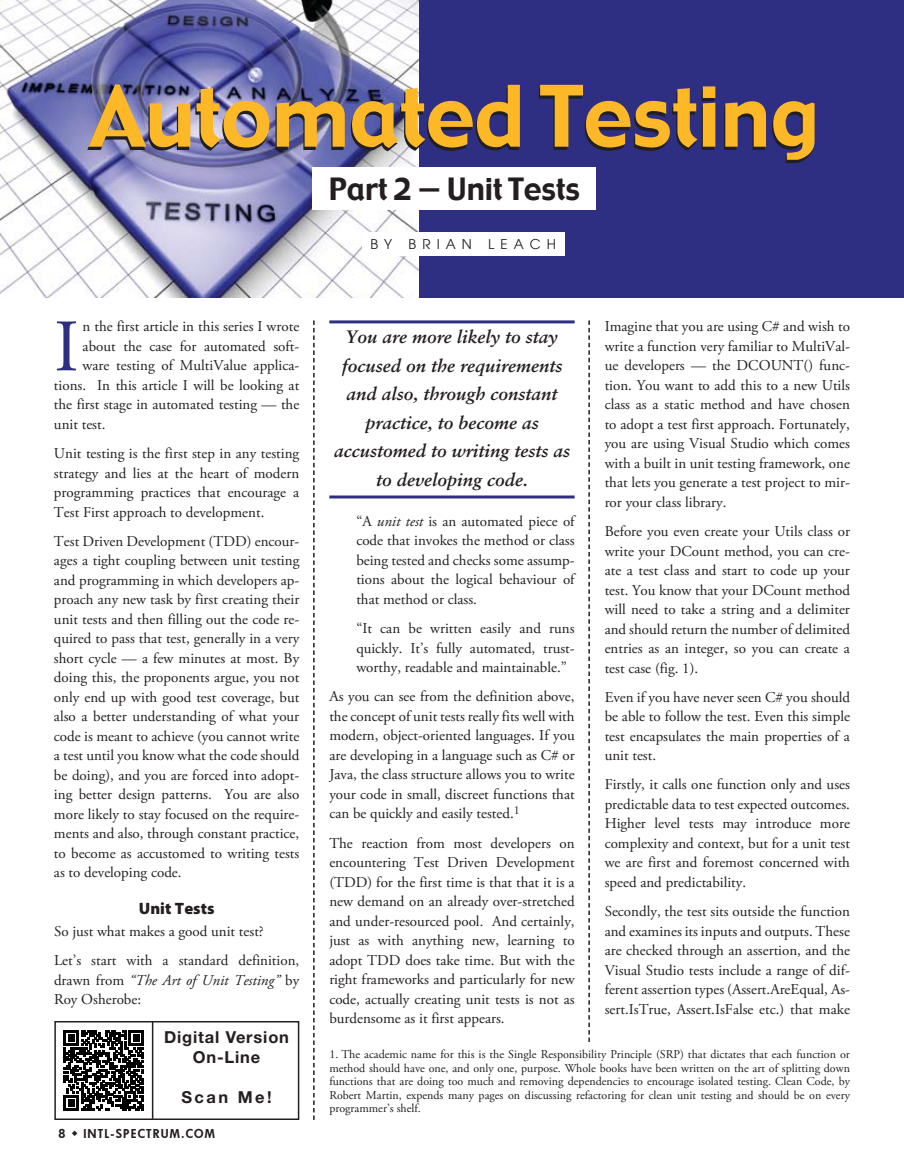
<style>
.page{position:relative;width:904px;height:1174px;background:#fff}
.page>*{position:absolute;margin:0;border:0;box-sizing:border-box;transform-origin:0 0}
.t1{font:82.5px "Gadget";color:#fdb827}
.t2{font:73.8px "Adobe Garamond Pro";color:#2e2e82}
.t3{font:30px "Gadget";color:#231f20}
.t4{font:italic 700 18px/28.5px "Sabon";color:#231f20;text-align:center}
.t5{font:700 16.5px/19.8px "Helvetica Neue";letter-spacing:.05em;color:#231f20;text-align:center}
.t6{font:900 16.5px "Myriad Pro";color:#231f20}
.t7{font:15px/19.5px "Adobe Garamond Pro";color:#231f20;text-align:justify}
.t8{font:13.5px "Avant Garde";letter-spacing:.45em;color:#231f20}
.t9{font:12px/13.5px "Adobe Garamond Pro";color:#231f20;text-align:justify}
.t10{font:800 12px "Futura";color:#231f20}
.s1{color:#231f20}
.s2{font-style:italic}
</style>
<div class="page">
<div style="left:8px;top:0;width:896px;height:298px;background:#2e2e82"></div>
<img style="left:0;top:0;width:419px;height:298px">
<div style="left:313px;top:167px;width:283px;height:42px;background:#fff"></div>
<div style="left:362px;top:232px;width:202px;height:24px;background:#fff"></div>
<hr style="left:329px;top:320px;width:246px;height:3px;background:#2e2e82">
<hr style="left:329px;top:495px;width:246px;height:3px;background:#2e2e82">
<svg style="left:64px;top:1030px;width:80px;height:80px"></svg>
<svg style="left:313px;top:320px;width:2px;height:800px"></svg>
<svg style="left:588px;top:320px;width:2px;height:722px"></svg>
<div style="left:54px;top:1021px;width:245px;height:99px;border:2px solid #231f20"></div>
<hr style="left:152px;top:1022px;width:1px;height:97px;background:#231f20">
<h1 class="t1" style="left:90px;top:63px;width:730px">Automated T<span class="s1">esting</span></h1>
<h3 class="t3" style="left:329px;top:170px;width:253px">Part 2 — Unit Tests</h3>
<p class="t8" style="left:370px;top:236px;width:187px">BY BRIAN LEACH</p>
<h2 class="t2" style="left:54px;top:303px;width:26px">I</h2>
<p class="t7" style="left:83px;top:317px;width:218px">n the first article in this series I wrote</p>
<p class="t7" style="left:83px;top:337px;width:218px">about the case for automated soft-</p>
<p class="t7" style="left:83px;top:356px;width:218px">ware testing of MultiValue applica-</p>
<p class="t7" style="left:54px;top:376px;width:247px">tions. In this article I will be looking at</p>
<p class="t7" style="left:54px;top:395px;width:247px">the first stage in automated testing — the</p>
<p class="t7" style="left:54px;top:415px;width:53px">unit test.</p>
<p class="t7" style="left:54px;top:444px;width:247px">Unit testing is the first step in any testing strategy and lies at the heart of modern programming practices that encourage a Test First approach to development.</p>
<p class="t7" style="left:54px;top:532px;width:247px">Test Driven Development (TDD) encour&shy;ages a tight coupling between unit testing and programming in which developers ap&shy;proach any new task by first creating their unit tests and then filling out the code re&shy;quired to pass that test, generally in a very short cycle — a few minutes at most. By doing this, the proponents argue, you not only end up with good test coverage, but also a better understanding of what your code is meant to achieve (you cannot write a test until you know what the code should be doing), and you are forced into adopt&shy;ing better design patterns. You are also more likely to stay focused on the require&shy;ments and also, through constant practice, to become as accustomed to writing tests as to developing code.</p>
<p class="t6" style="left:139px;top:898px;width:77px">Unit Tests</p>
<p class="t7" style="left:54px;top:917px;width:247px;line-height:29.2px">So just what makes a good unit test?<br>Let’s start with a standard definition,</p>
<p class="t7" style="left:54px;top:971px;width:247px">drawn from <span class="s2">“The Art of Unit Testing”</span> by<br>Roy Osherobe:</p>
<p class="t5" style="left:164px;top:1027px;width:126px">Digital Version<br>On-Line</p>
<p class="t5" style="left:181px;top:1086px;width:92px">Scan Me!</p>
<p class="t10" style="left:59px;top:1126px;width:33px">8 ◆ INTL</p>
<p class="t10" style="left:111px;top:1126px;width:15px">-SPECTRUM</p>
<p class="t10" style="left:181px;top:1126px;width:16px">.COM</p>
<p class="t7" style="left:605px;top:317px;width:247px">Imagine that you are using C# and wish to write a function very familiar to MultiVal&shy;ue developers — the DCOUNT() func&shy;tion. You want to add this to a new Utils class as a static method and have chosen to adopt a test first approach. Fortunately, you are using Visual Studio which comes with a built in unit testing framework, one that lets you generate a test project to mir&shy;ror your class library.</p>
<p class="t7" style="left:605px;top:522px;width:247px">Before you even create your Utils class or write your DCount method, you can cre&shy;ate a test class and start to code up your test. You know that your DCount method will need to take a string and a delimiter and should return the number of delimited entries as an integer, so you can create a test case (fig. 1).</p>
<p class="t7" style="left:605px;top:688px;width:247px">Even if you have never seen C# you should be able to follow the test. Even this simple test encapsulates the main properties of a unit test.</p>
<p class="t7" style="left:605px;top:775px;width:247px">Firstly, it calls one function only and uses predictable data to test expected outcomes.<br>Higher level tests may introduce more complexity and context, but for a unit test we are first and foremost concerned with speed and predictability.</p>
<p class="t7" style="left:605px;top:902px;width:247px">Secondly, the test sits outside the function and examines its inputs and outputs. These are checked through an assertion, and the Visual Studio tests include a range of dif&shy;ferent assertion types (Assert.AreEqual, As&shy;sert.IsTrue, Assert.IsFalse etc.) that make</p>
<p class="t9" style="left:329px;top:1048px;width:522px">1. The academic name for this is the Single Responsibility Principle (SRP) that dictates that each function or method should have one, and only one, purpose. Whole books have been written on the art of splitting down functions that are doing too much and removing dependencies to encourage isolated testing. Clean Code, by Robert Martin, expends many pages on discussing refactoring for clean unit testing and should be on every programmer’s shelf.</p>
<p class="t4" style="left:334px;top:322px;width:237px">You are more likely to stay focused on the requirements and also, through constant practice, to become as accustomed to writing tests as to developing code.</p>
<p class="t7" style="left:356px;top:512px;width:220px">“A <span class="s2">unit test</span> is an automated piece of code that invokes the method or class being tested and checks some assump&shy;tions about the logical behaviour of that method or class.</p>
<p class="t7" style="left:356px;top:619px;width:220px">“It can be written easily and runs quickly. It’s fully automated, trust&shy;worthy, readable and maintainable.”</p>
<p class="t7" style="left:329px;top:687px;width:247px">As you can see from the definition above, the concept of unit tests really fits well with modern, object-oriented languages. If you are developing in a language such as C# or Java, the class structure allows you to write your code in small, discreet functions that can be quickly and easily tested.<sup>1</sup></p>
<p class="t7" style="left:329px;top:834px;width:247px">The reaction from most developers on encountering Test Driven Development (TDD) for the first time is that that it is a new demand on an already over-stretched and under-resourced pool. And certainly, just as with anything new, learning to adopt TDD does take time. But with the right frameworks and particularly for new code, actually creating unit tests is not as burdensome as it first appears.</p>
</div>
